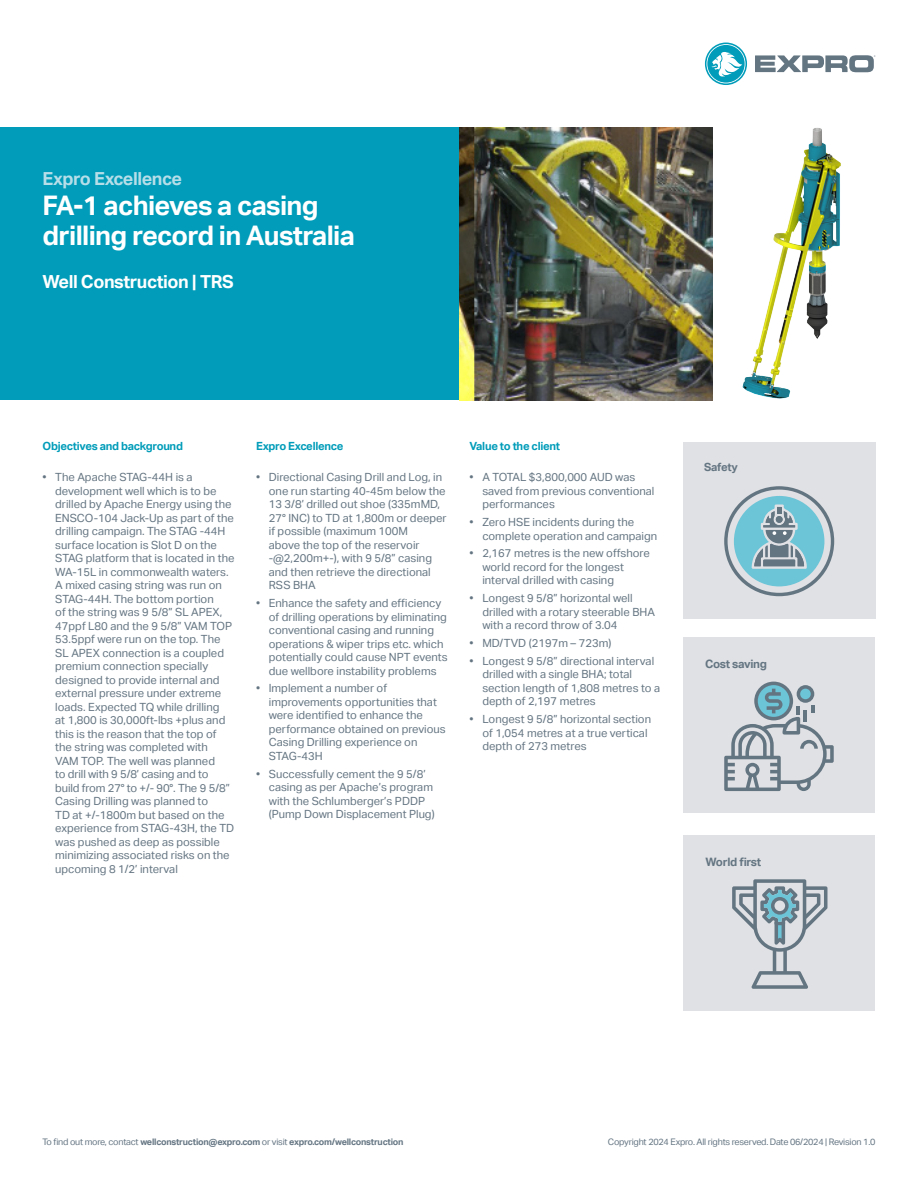
<style>
.page{position:relative;width:918px;height:1188px;background:#fff}
.page>*{position:absolute;margin:0;border:0;box-sizing:border-box;transform-origin:0 0}
.t1{font:700 27px/30px "Aktiv Grotesk";letter-spacing:-.025em;color:#fff}
.t2{font:700 18px "Aktiv Grotesk";letter-spacing:-.025em;color:#fff}
.t3{font:700 18px "Aktiv Grotesk";letter-spacing:-.025em;color:#b6dee9}
.t4{font:700 11.55px "Aktiv Grotesk";letter-spacing:-.025em;color:#647582}
.t5{font:11.25px/13.5px "Aktiv Grotesk";color:#647582}
.t6{font:700 11.25px "Aktiv Grotesk";letter-spacing:-.025em;color:#009cb9}
.t7{font:700 11.25px "Aktiv Grotesk";letter-spacing:-.025em;color:#647582}
.t8{font:700 9px "Aktiv Grotesk";letter-spacing:-.025em;color:#647582}
.t9{font:9px "Aktiv Grotesk";letter-spacing:-.025em;color:#647582}
.s1{font-weight:400}
</style>
<div class="page">
<svg style="left:705px;top:43px;width:42px;height:42px"></svg>
<svg style="left:755px;top:55px;width:120px;height:17px"></svg>
<div style="left:0;top:128px;width:459px;height:272px;background:#009cb9"></div>
<img style="left:459px;top:128px;width:254px;height:272px">
<img style="left:742px;top:128px;width:99px;height:271px">
<div style="left:684px;top:836px;width:191px;height:175px;background:#e0e1e4"></div>
<svg style="left:732px;top:879px;width:95px;height:110px"></svg>
<div style="left:683px;top:638px;width:192px;height:175px;background:#e0e1e4"></div>
<svg style="left:724px;top:682px;width:110px;height:109px"></svg>
<div style="left:683px;top:442px;width:192px;height:176px;background:#e0e1e4"></div>
<svg style="left:724px;top:486px;width:110px;height:110px"></svg>
<p class="t3" style="left:43px;top:168px;width:141px">Expro Excellence</p>
<p class="t1" style="left:43px;top:191px;width:314px">FA-1 achieves a casing drilling record in Australia</p>
<p class="t2" style="left:43px;top:272px;width:193px">Well Construction | TRS</p>
<p class="t6" style="left:43px;top:440px;width:142px">Objectives and background</p>
<p class="t5" style="left:55px;top:471px;width:181px;text-indent:-13px">• The Apache STAG-44H is a development well which is to be drilled by Apache Energy using the<br>ENSCO-104 Jack-Up as part of the drilling campaign. The STAG -44H surface location is Slot D on the<br>STAG platform that is located in the<br>WA-15L in commonwealth waters.<br>A mixed casing string was run on<br>STAG-44H. The bottom portion<br>of the string was 9 5/8” SL APEX,<br>47ppf L80 and the 9 5/8” VAM TOP<br>53.5ppf were run on the top. The<br>SL APEX connection is a coupled premium connection specially designed to provide internal and external pressure under extreme loads. Expected TQ while drilling<br>at 1,800 is 30,000ft-lbs +plus and this is the reason that the top of the string was completed with<br>VAM TOP. The well was planned<br>to drill with 9 5/8’ casing and to build from 27° to +/- 90°. The 9 5/8”<br>Casing Drilling was planned to<br>TD at +/-1800m but based on the experience from STAG-43H, the TD was pushed as deep as possible minimizing associated risks on the upcoming 8 1/2’ interval</p>
<p class="t6" style="left:256px;top:440px;width:89px">Expro Excellence</p>
<p class="t5" style="left:269px;top:471px;width:179px;text-indent:-13px">• Directional Casing Drill and Log, in one run starting 40-45m below the<br>13 3/8’ drilled out shoe (335mMD,<br>27° INC) to TD at 1,800m or deeper if possible (maximum 100M<br>above the top of the reservoir -@2,200m+-), with 9 5/8” casing and then retrieve the directional<br>RSS BHA</p>
<p class="t5" style="left:269px;top:597px;width:180px;text-indent:-13px">• Enhance the safety and efficiency of drilling operations by eliminating conventional casing and running operations &amp; wiper trips etc. which potentially could cause NPT events due wellbore instability problems</p>
<p class="t5" style="left:269px;top:682px;width:178px;text-indent:-13px">• Implement a number of improvements opportunities that were identified to enhance the performance obtained on previous<br>Casing Drilling experience on<br>STAG-43H</p>
<p class="t5" style="left:269px;top:767px;width:167px;text-indent:-13px">• Successfully cement the 9 5/8’ casing as per Apache’s program with the Schlumberger’s PDDP (Pump Down Displacement Plug)</p>
<p class="t6" style="left:470px;top:440px;width:92px">Value to the client</p>
<p class="t5" style="left:482px;top:471px;width:174px;text-indent:-13px">• A TOTAL $3,800,000 AUD was saved from previous conventional performances</p>
<p class="t5" style="left:482px;top:516px;width:176px;text-indent:-13px">• Zero HSE incidents during the complete operation and campaign</p>
<p class="t5" style="left:482px;top:547px;width:169px;text-indent:-13px">• 2,167 metres is the new offshore world record for the longest interval drilled with casing</p>
<p class="t5" style="left:482px;top:592px;width:174px;text-indent:-13px">• Longest 9 5/8” horizontal well drilled with a rotary steerable BHA with a record throw of 3.04</p>
<p class="t5" style="left:470px;top:636px;width:143px">• MD/TVD (2197m – 723m)</p>
<p class="t5" style="left:482px;top:654px;width:179px;text-indent:-13px">• Longest 9 5/8” directional interval drilled with a single BHA; total section length of 1,808 metres to a depth of 2,197 metres</p>
<p class="t5" style="left:482px;top:712px;width:170px;text-indent:-13px">• Longest 9 5/8” horizontal section of 1,054 metres at a true vertical depth of 273 metres</p>
<p class="t7" style="left:704px;top:461px;width:35px">Safety</p>
<p class="t4" style="left:705px;top:657px;width:64px">Cost saving</p>
<p class="t4" style="left:706px;top:855px;width:57px">World first</p>
<p class="t8" style="left:43px;top:1137px;width:363px"><span class="s1">To find out more, contact</span> wellconstruction@expro.com <span class="s1">or visit</span> expro.com/wellconstruction</p>
<p class="t9" style="left:608px;top:1137px;width:269px">Copyright 2024 Expro. All rights reserved. Date 06/2024 | Revision 1.0</p>
</div>
